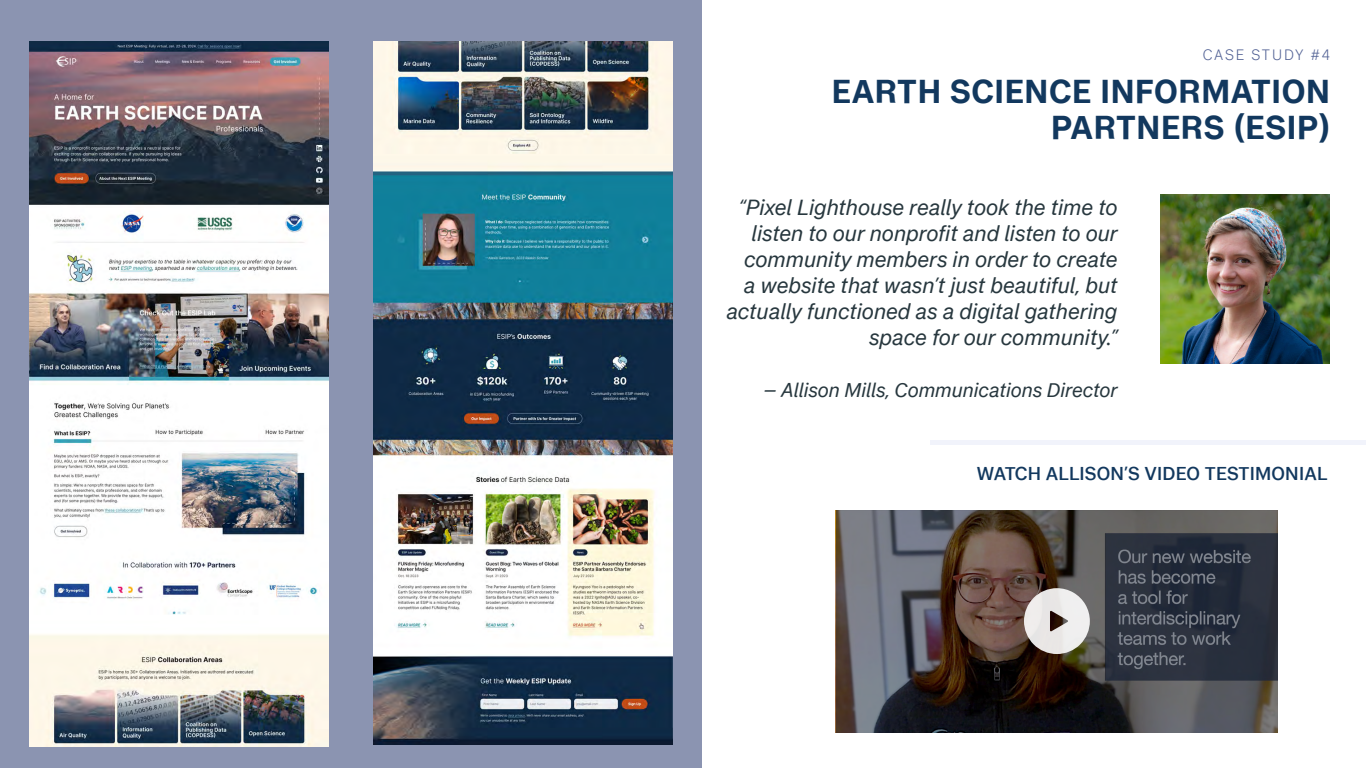
<style>
.page{position:relative;width:1366px;height:768px;background:#fff}
.page>*{position:absolute;margin:0;border:0;box-sizing:border-box;transform-origin:0 0}
.t1{font:600 33px/36px "Scoop";letter-spacing:.02em;color:#12385e;text-align:right}
.t2{font:italic 22px/26px "Scoop";color:#27373e;text-align:right}
.t3{font:italic 20px "Scoop";color:#27373e}
.t4{font:500 19px "Scoop";letter-spacing:.01em;color:#12385e}
.t5{font:300 15px "Scoop";letter-spacing:.115em;color:#526295}
</style>
<div class="page">
<div style="left:0;top:0;width:702px;height:768px;background:#8b94b1"></div>
<div style="left:930px;top:440px;width:436px;height:5px;background:#f1f3fb"></div>
<img style="left:1160px;top:194px;width:170px;height:170px">
<svg style="left:836px;top:510px;width:442px;height:222px"></svg>
<svg style="left:1024px;top:588px;width:66px;height:66px"></svg>
<img style="left:29px;top:41px;width:300px;height:706px">
<img style="left:373px;top:41px;width:300px;height:704px">
<p class="t5" style="left:1203px;top:46px;width:129px">CASE STUDY #4</p>
<h1 class="t1" style="left:832px;top:73px;width:500px">EARTH SCIENCE INFORMATION<br>PARTNERS (ESIP)</h1>
<p class="t2" style="left:726px;top:194px;width:393px">“Pixel Lighthouse really took the time to listen to our nonprofit and listen to our community members in order to create<br>a website that wasn’t just beautiful, but actually functioned as a digital gathering space for our community.”</p>
<p class="t3" style="left:763px;top:379px;width:356px">– Allison Mills, Communications Director</p>
<p class="t4" style="left:977px;top:462px;width:352px">WATCH ALLISON’S VIDEO TESTIMONIAL</p>
</div>
